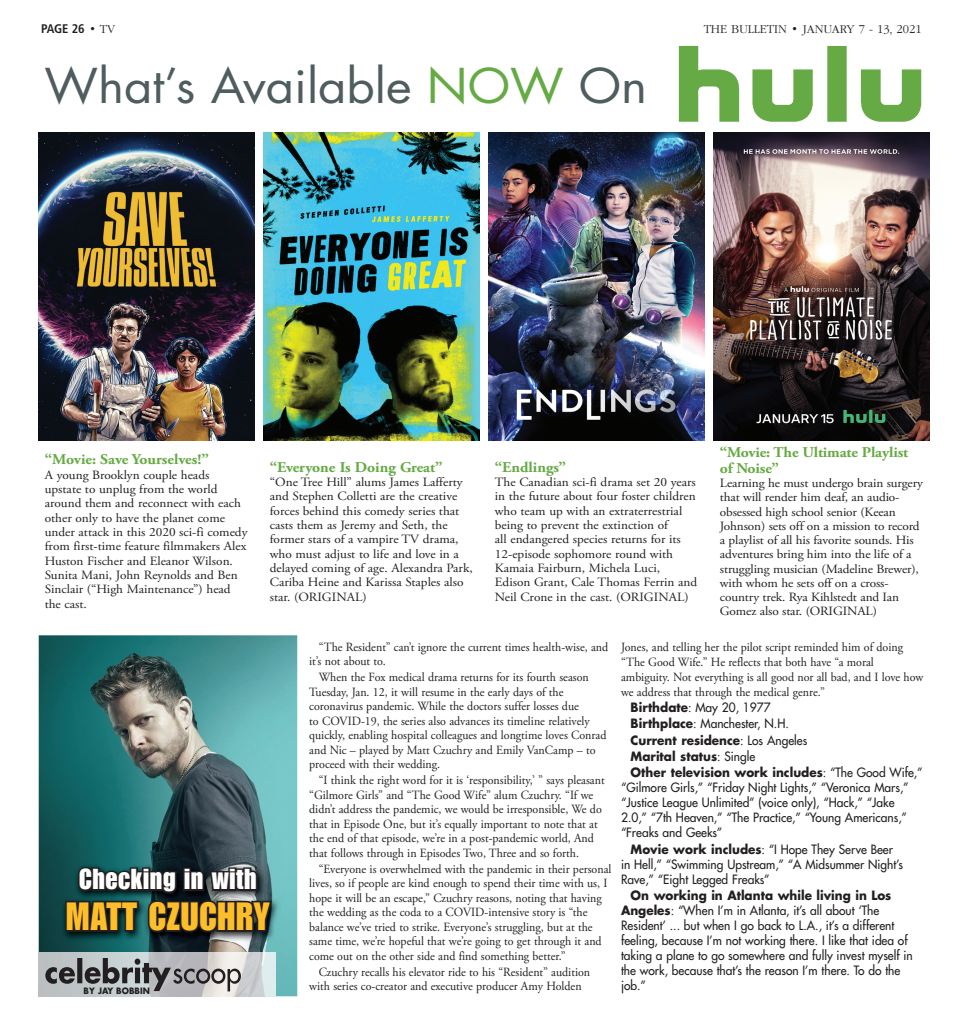
<style>
.page{position:relative;width:968px;height:1035px;background:#fff}
.page>*{position:absolute;margin:0;border:0;box-sizing:border-box;transform-origin:0 0}
.t1{font:46.75px "Futura Std";color:#4f5d5e;scale:1.05 1}
.t2{font:38.62px "Impact LT Std";letter-spacing:.025em;color:#fdbe2a;scale:.95 1}
.t3{font:28.38px "Impact LT Std";letter-spacing:.025em;color:#fff;scale:.95 1}
.t4{font:700 14.88px/15.9px "Adobe Garamond Pro";letter-spacing:-.01em;color:#65aa44;scale:1.05 1}
.t5{font:12.62px/14.4px "Adobe Garamond Pro";color:#231f20;scale:1.05 1}
.t6{font:12.5px/14.5px "Adobe Garamond Pro";color:#231f20;scale:.95 1}
.t7{font:500 12.5px/15px "Futura Std";color:#231f20;scale:.95 1}
.t8{font:700 12.5px/16.2px "Futura Std";color:#231f20;scale:.95 1}
.t9{font:300 12.5px "ITC Garamond Std";color:#231f20}
.t10{font:700 condensed 12.5px "Frutiger LT Std";letter-spacing:-.015em;color:#231f20}
.t11{font:700 8.5px "Futura Std";color:#231f20;scale:.95 1}
.s1{font-family:"ITC Garamond Std";font-weight:300;font-stretch:normal}
.s2{color:#65aa44}
.s3{font-weight:500}
.s4{font-weight:700}
</style>
<div class="page">
<svg style="left:679px;top:46px;width:242px;height:76px"></svg>
<img style="left:264px;top:133px;width:215px;height:307px">
<img style="left:39px;top:133px;width:215px;height:307px">
<img style="left:714px;top:133px;width:215px;height:307px">
<img style="left:489px;top:133px;width:215px;height:307px">
<img style="left:39px;top:635px;width:258px;height:361px">
<img style="left:39px;top:952px;width:237px;height:44px">
<svg style="left:45px;top:958px;width:196px;height:33px;background:#979899"></svg>
<img style="left:61px;top:862px;width:219px;height:80px">
<svg style="left:64px;top:865px;width:210px;height:69px;background:#202c2e"></svg>
<p class="t10" style="left:41px;top:21px;width:75px">PAGE 26 <span class="s1">• TV</span></p>
<p class="t9" style="left:703px;top:24px;width:219px">THE BULLETIN • JANUARY 7 - 13, 2021</p>
<h1 class="t1" style="left:44px;top:60px;width:575px">What’s Available <span class="s2">NOW</span> On</h1>
<p class="t4" style="left:45px;top:453px;width:158px">“Movie: Save Yourselves!”</p>
<p class="t5" style="left:45px;top:469px;width:195px">A young Brooklyn couple heads upstate to unplug from the world around them and reconnect with each other only to have the planet come under attack in this 2020 sci-fi comedy from first-time feature filmmakers Alex<br>Huston Fischer and Eleanor Wilson.<br>Sunita Mani, John Reynolds and Ben<br>Sinclair (“High Maintenance”) head the cast.</p>
<p class="t4" style="left:270px;top:460px;width:166px">“Everyone Is Doing Great”</p>
<p class="t5" style="left:270px;top:476px;width:195px">“One Tree Hill” alums James Lafferty and Stephen Colletti are the creative forces behind this comedy series that casts them as Jeremy and Seth, the former stars of a vampire TV drama, who must adjust to life and love in a delayed coming of age. Alexandra Park, Cariba Heine and Karissa Staples also star. (ORIGINAL)</p>
<p class="t4" style="left:495px;top:460px;width:69px">“Endlings”</p>
<p class="t5" style="left:495px;top:476px;width:194px">The Canadian sci-fi drama set 20 years in the future about four foster children who team up with an extraterrestrial being to prevent the extinction of<br>all endangered species returns for its 12-episode sophomore round with Kamaia Fairburn, Michela Luci, Edison Grant, Cale Thomas Ferrin and Neil Crone in the cast. (ORIGINAL)</p>
<p class="t4" style="left:720px;top:446px;width:181px">“Movie: The Ultimate Playlist of Noise”</p>
<p class="t5" style="left:720px;top:477px;width:195px">Learning he must undergo brain surgery that will render him deaf, an audio&shy;obsessed high school senior (Keean Johnson) sets off on a mission to record a playlist of all his favorite sounds. His adventures bring him into the life of a struggling musician (Madeline Brewer), with whom he sets off on a cross&shy;country trek. Rya Kihlstedt and Ian Gomez also star. (ORIGINAL)</p>
<h3 class="t3" style="left:79px;top:869px;width:188px">Checking in with</h3>
<h2 class="t2" style="left:66px;top:902px;width:216px">MATT CZUCHRY</h2>
<p class="t11" style="left:84px;top:987px;width:71px">BY JAY BOBBIN</p>
<p class="t6" style="left:309px;top:641px;width:316px;text-indent:10px">“The Resident” can’t ignore the current times health-wise, and it’s not about to.</p>
<p class="t6" style="left:309px;top:671px;width:314px;text-indent:10px">When the Fox medical drama returns for its fourth season Tuesday, Jan. 12, it will resume in the early days of the coronavirus pandemic. While the doctors suffer losses due<br>to COVID-19, the series also advances its timeline relatively quickly, enabling hospital colleagues and longtime loves Conrad and Nic – played by Matt Czuchry and Emily VanCamp – to proceed with their wedding.</p>
<p class="t6" style="left:309px;top:774px;width:312px;text-indent:10px">“I think the right word for it is ‘responsibility,’ ” says pleasant “Gilmore Girls” and “The Good Wife” alum Czuchry. “If we didn’t address the pandemic, we would be irresponsible, We do that in Episode One, but it’s equally important to note that at the end of that episode, we’re in a post-pandemic world, And that follows through in Episodes Two, Three and so forth.</p>
<p class="t6" style="left:309px;top:862px;width:319px;text-indent:10px">“Everyone is overwhelmed with the pandemic in their personal lives, so if people are kind enough to spend their time with us, I hope it will be an escape,” Czuchry reasons, noting that having the wedding as the coda to a COVID-intensive story is “the balance we’ve tried to strike. Everyone’s struggling, but at the same time, we’re hopeful that we’re going to get through it and come out on the other side and find something better.”</p>
<p class="t6" style="left:309px;top:966px;width:297px;text-indent:10px">Czuchry recalls his elevator ride to his “Resident” audition with series co-creator and executive producer Amy Holden</p>
<p class="t6" style="left:621px;top:640px;width:319px;line-height:15px">Jones, and telling her the pilot script reminded him of doing “The Good Wife.” He reflects that both have “a moral ambiguity. Not everything is all good nor all bad, and I love how we address that through the medical genre.”</p>
<p class="t8" style="left:630px;top:700px;width:309px">Birthdate<span class="s3">: May 20, 1977<br></span>Birthplace<span class="s3">: Manchester, N.H.<br></span>Current residence<span class="s3">: Los Angeles<br></span>Marital status<span class="s3">: Single<br></span>Other television work includes<span class="s3">: “The Good Wife,”</span></p>
<p class="t7" style="left:621px;top:781px;width:304px">“Gilmore Girls,” “Friday Night Lights,” “Veronica Mars,” “Justice League Unlimited” (voice only), “Hack,” “Jake 2.0,” “7th Heaven,” “The Practice,” “Young Americans,” “Freaks and Geeks”</p>
<p class="t7" style="left:621px;top:842px;width:298px;text-indent:10px"><span class="s4">Movie work includes</span>: “I Hope They Serve Beer in Hell,” “Swimming Upstream,” “A Midsummer Night’s<br>Rave,” “Eight Legged Freaks”</p>
<p class="t7" style="left:621px;top:889px;width:309px;text-indent:10px"><span class="s4">On working in Atlanta while living in Los Angeles</span>: “When I’m in Atlanta, it’s all about ‘The Resident’ ... but when I go back to L.A., it’s a different feeling, because I’m not working there. I like that idea of taking a plane to go somewhere and fully invest myself in the work, because that’s the reason I’m there. To do the job.”</p>
</div>
